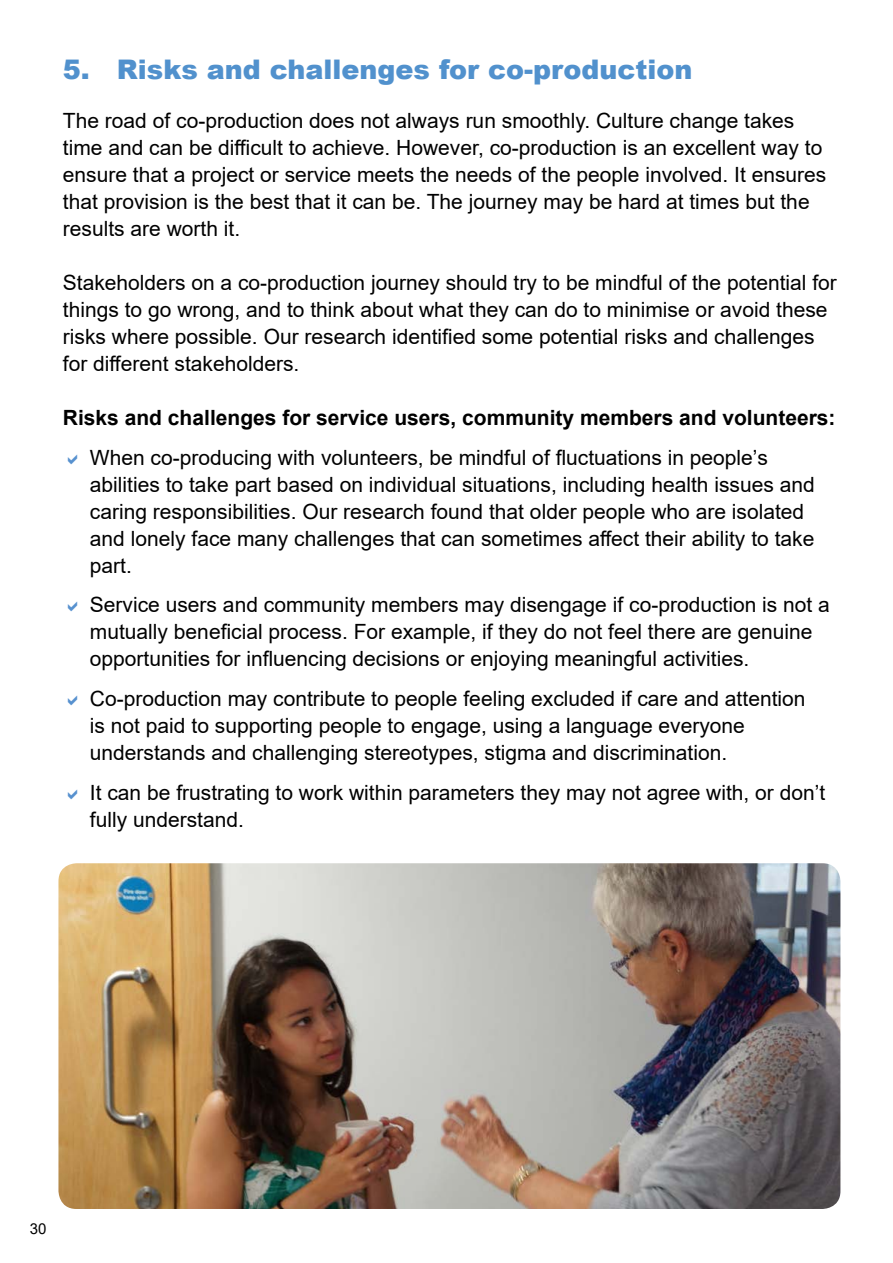
<style>
.page{position:relative;width:893px;height:1263px;background:#fff}
.page>*{position:absolute;margin:0;border:0;box-sizing:border-box;transform-origin:0 0}
.t1{font:900 27px "Arial";color:#5191cd}
.t2{font:21px/27px "Arial";color:#000}
.t3{font:700 21px "Arial";color:#000}
.t4{font:15px "Arial";color:#000}
</style>
<div class="page">
<img style="left:58px;top:863px;width:782px;height:346px">
<p class="t1" style="left:63px;top:50px;width:631px">5. Risks and challenges for co-production</p>
<p class="t2" style="left:63px;top:107px;width:765px">The road of co-production does not always run smoothly. Culture change takes time and can be difficult to achieve. However, co-production is an excellent way to ensure that a project or service meets the needs of the people involved. It ensures that provision is the best that it can be. The journey may be hard at times but the results are worth it.</p>
<p class="t2" style="left:63px;top:269px;width:775px">Stakeholders on a co-production journey should try to be mindful of the potential for things to go wrong, and to think about what they can do to minimise or avoid these risks where possible. Our research identified some potential risks and challenges for different stakeholders.</p>
<p class="t3" style="left:63px;top:403px;width:774px">Risks and challenges for service users, community members and volunteers:</p>
<p class="t2" style="left:90px;top:444px;width:726px">When co-producing with volunteers, be mindful of fluctuations in people’s abilities to take part based on individual situations, including health issues and caring responsibilities. Our research found that older people who are isolated and lonely face many challenges that can sometimes affect their ability to take part.</p>
<p class="t2" style="left:90px;top:591px;width:741px">Service users and community members may disengage if co-production is not a mutually beneficial process. For example, if they do not feel there are genuine opportunities for influencing decisions or enjoying meaningful activities.</p>
<p class="t2" style="left:90px;top:685px;width:717px">Co-production may contribute to people feeling excluded if care and attention is not paid to supporting people to engage, using a language everyone understands and challenging stereotypes, stigma and discrimination.</p>
<p class="t2" style="left:90px;top:779px;width:737px">It can be frustrating to work within parameters they may not agree with, or don’t fully understand.</p>
<p class="t4" style="left:30px;top:1218px;width:18px">30</p>
</div>
